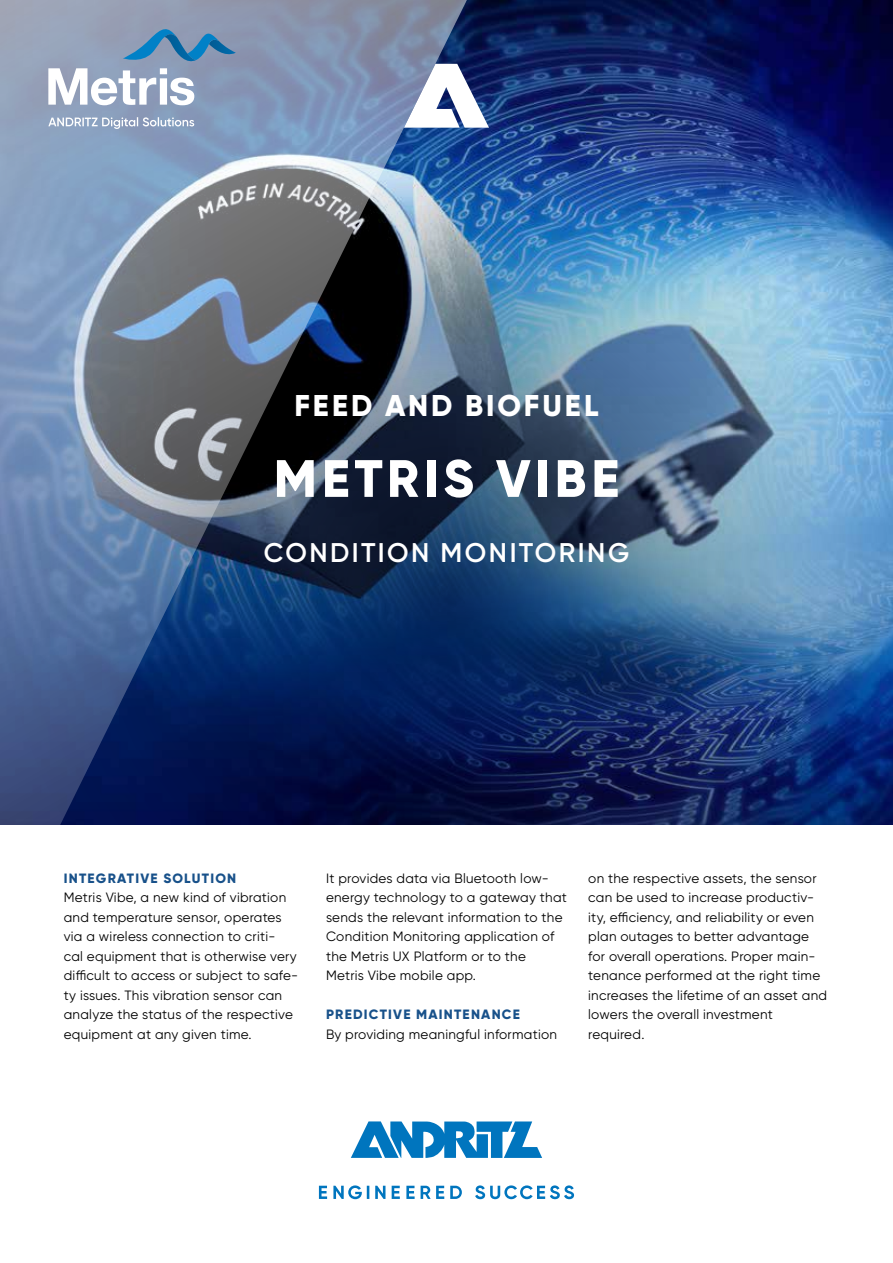
<style>
.page{position:relative;width:893px;height:1263px;background:#fff}
.page>*{position:absolute;margin:0;border:0;box-sizing:border-box;transform-origin:0 0}
.t1{font:800 52.5px "Gilroy";letter-spacing:.09em;color:#fff}
.t2{font:800 30px "Gilroy";letter-spacing:.1em;color:#fff}
.t3{font:600 27px "Gilroy";letter-spacing:.09em;color:#fff}
.t4{font:13.5px/19.5px "Gilroy";letter-spacing:.02em;color:#000}
.t5{font:800 13.5px "Gilroy";letter-spacing:.09em;color:#18518a}
</style>
<div class="page">
<img style="left:473px;top:0;width:420px;height:785px">
<img style="left:3px;top:138px;width:887px;height:904px;border-radius:50%">
<img style="left:0;top:0;width:473px;height:825px">
<div style="left:0;top:825px;width:893px;height:438px;background:#fff"></div>
<svg style="left:48px;top:26px;width:188px;height:79px"></svg>
<svg style="left:48px;top:117px;width:146px;height:12px"></svg>
<svg style="left:351px;top:1121px;width:191px;height:37px"></svg>
<svg style="left:319px;top:1185px;width:255px;height:14px"></svg>
<svg style="left:404px;top:64px;width:85px;height:64px"></svg>
<h2 class="t2" style="left:294px;top:386px;width:306px">FEED AND BIOFUEL</h2>
<h1 class="t1" style="left:274px;top:445px;width:347px">METRIS VIBE</h1>
<h3 class="t3" style="left:264px;top:536px;width:367px">CONDITION MONITORING</h3>
<p class="t5" style="left:64px;top:870px;width:174px">INTEGRATIVE SOLUTION</p>
<p class="t4" style="left:64px;top:888px;width:236px">Metris Vibe, a new kind of vibration and temperature sensor, operates via a wireless connection to criti-<br>cal equipment that is otherwise very difficult to access or subject to safe&shy;ty issues. This vibration sensor can analyze the status of the respective equipment at any given time.</p>
<p class="t4" style="left:326px;top:868px;width:242px">It provides data via Bluetooth low&shy;energy technology to a gateway that sends the relevant information to the Condition Monitoring application of the Metris UX Platform or to the Metris Vibe mobile app.</p>
<p class="t5" style="left:326px;top:1006px;width:195px">PREDICTIVE MAINTENANCE</p>
<p class="t4" style="left:326px;top:1024px;width:233px">By providing meaningful information</p>
<p class="t4" style="left:588px;top:868px;width:240px">on the respective assets, the sensor can be used to increase productiv&shy;ity, efficiency, and reliability or even plan outages to better advantage for overall operations. Proper main&shy;tenance performed at the right time increases the lifetime of an asset and lowers the overall investment required.</p>
</div>
